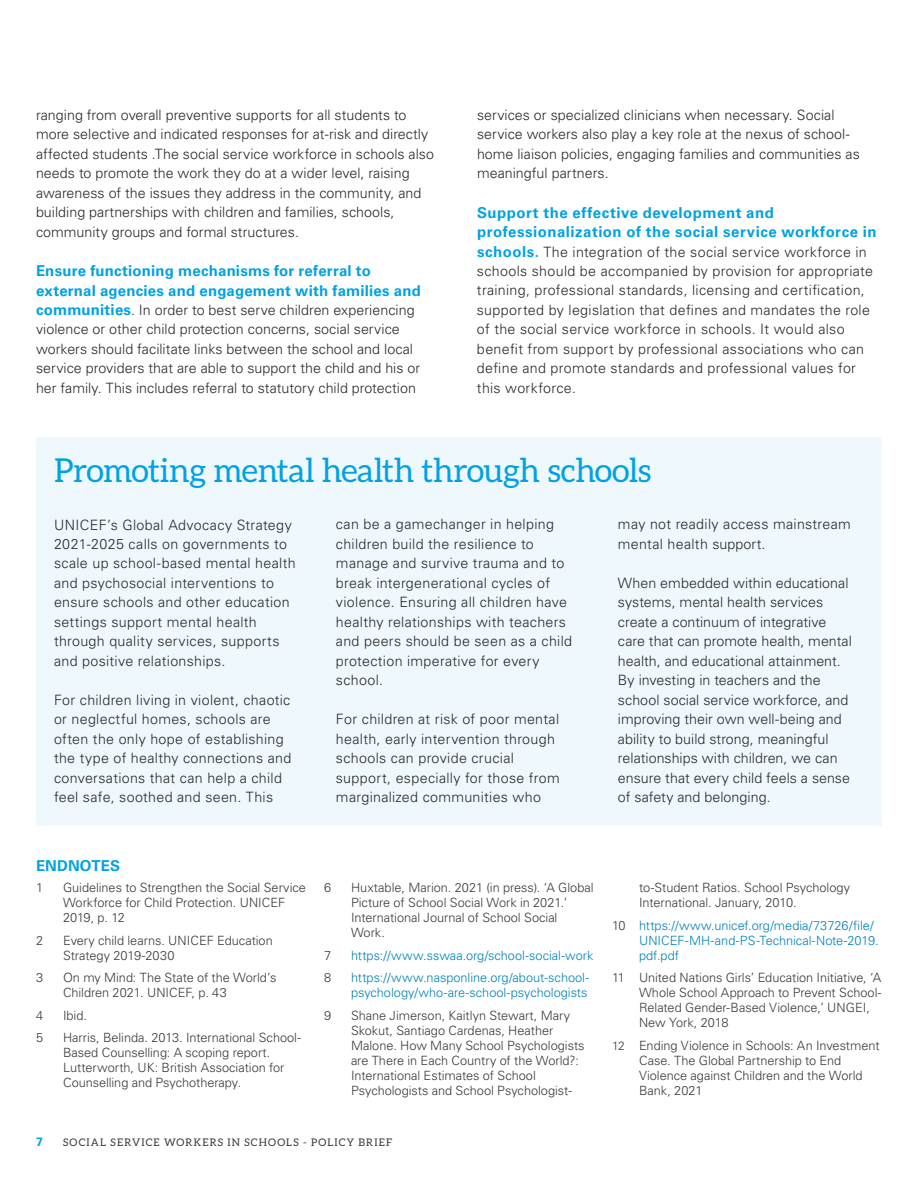
<style>
.page{position:relative;width:918px;height:1188px;background:#fff}
.page>*{position:absolute;margin:0;border:0;box-sizing:border-box;transform-origin:0 0}
.t1{font:33px "Aleo";letter-spacing:-.015em;color:#00a2e3}
.t2{font:700 15px/19.5px "Univers LT Pro 65";letter-spacing:.02em;color:#00a2e3}
.t3{font:300 14.25px/19.5px "Univers LT Pro 45";letter-spacing:.01em;color:#2a2a28}
.t4{font:300 12.75px/15px "Univers LT Pro 45";letter-spacing:-.005em;color:#393a38}
.t5{font:300 12.75px/15px "Univers LT Std";color:#0083b6}
.t6{font:700 12px "Univers LT Pro 65";color:#00a2e3}
.t7{font:10.5px "Aleo";letter-spacing:.11em;color:#393a38}
.s1{font-family:"Univers LT Pro 65";font-weight:700;font-size:15px;color:#00a2e3}
.s2{font-family:"Univers LT Pro 45";color:#393a38}
.s3{font-size:12px}
</style>
<div class="page">
<div style="left:36px;top:438px;width:846px;height:388px;background:#eff8fd"></div>
<p class="t3" style="left:36px;top:105px;width:400px">ranging from overall preventive supports for all students to more selective and indicated responses for at-risk and directly affected students .The social service workforce in schools also needs to promote the work they do at a wider level, raising awareness of the issues they address in the community, and building partnerships with children and families, schools, community groups and formal structures.</p>
<p class="t2" style="left:36px;top:261px;width:386px">Ensure functioning mechanisms for referral to external agencies and engagement with families and</p>
<p class="t3" style="left:36px;top:300px;width:386px"><span class="s1">communities</span>. In order to best serve children experiencing violence or other child protection concerns, social service workers should facilitate links between the school and local service providers that are able to support the child and his or her family. This includes referral to statutory child protection</p>
<p class="t3" style="left:477px;top:105px;width:384px">services or specialized clinicians when necessary. Social service workers also play a key role at the nexus of school&shy;home liaison policies, engaging families and communities as meaningful partners.</p>
<p class="t2" style="left:477px;top:203px;width:401px">Support the effective development and professionalization of the social service workforce in</p>
<p class="t3" style="left:477px;top:242px;width:398px"><span class="s1">schools.</span> The integration of the social service workforce in schools should be accompanied by provision for appropriate training, professional standards, licensing and certification, supported by legislation that defines and mandates the role of the social service workforce in schools. It would also benefit from support by professional associations who can define and promote standards and professional values for this workforce.</p>
<h1 class="t1" style="left:54px;top:452px;width:599px">Promoting mental health through schools</h1>
<p class="t3" style="left:54px;top:515px;width:243px">UNICEF’s Global Advocacy Strategy 2021-2025 calls on governments to scale up school-based mental health and psychosocial interventions to ensure schools and other education settings support mental health through quality services, supports and positive relationships.</p>
<p class="t3" style="left:54px;top:690px;width:239px">For children living in violent, chaotic or neglectful homes, schools are often the only hope of establishing the type of healthy connections and conversations that can help a child feel safe, soothed and seen. This</p>
<p class="t3" style="left:618px;top:515px;width:234px">may not readily access mainstream mental health support.</p>
<p class="t3" style="left:618px;top:573px;width:235px">When embedded within educational systems, mental health services create a continuum of integrative care that can promote health, mental health, and educational attainment.<br>By investing in teachers and the school social service workforce, and improving their own well-being and ability to build strong, meaningful relationships with children, we can ensure that every child feels a sense of safety and belonging.</p>
<p class="t3" style="left:336px;top:515px;width:238px">can be a gamechanger in helping children build the resilience to manage and survive trauma and to break intergenerational cycles of violence. Ensuring all children have healthy relationships with teachers and peers should be seen as a child protection imperative for every school.</p>
<p class="t3" style="left:336px;top:710px;width:225px">For children at risk of poor mental health, early intervention through schools can provide crucial support, especially for those from marginalized communities who</p>
<p class="t2" style="left:36px;top:856px;width:86px">ENDNOTES</p>
<p class="t4" style="left:36px;top:880px;width:9px">1</p>
<p class="t4" style="left:63px;top:880px;width:244px">Guidelines to Strengthen the Social Service<br>Workforce for Child Protection. UNICEF<br>2019, p. 12</p>
<p class="t4" style="left:36px;top:933px;width:9px">2</p>
<p class="t4" style="left:63px;top:933px;width:211px">Every child learns. UNICEF Education<br>Strategy 2019-2030</p>
<p class="t4" style="left:36px;top:970px;width:9px">3</p>
<p class="t4" style="left:63px;top:970px;width:215px">On my Mind: The State of the World’s<br>Children 2021. UNICEF, p. 43</p>
<p class="t4" style="left:36px;top:1008px;width:9px">4</p>
<p class="t4" style="left:63px;top:1008px;width:26px">Ibid.</p>
<p class="t4" style="left:36px;top:1030px;width:9px">5</p>
<p class="t4" style="left:63px;top:1030px;width:240px">Harris, Belinda. 2013. International School-Based Counselling: A scoping report.<br>Lutterworth, UK: British Association for Counselling and Psychotherapy.</p>
<p class="t4" style="left:324px;top:880px;width:9px">6</p>
<p class="t4" style="left:351px;top:880px;width:244px">Huxtable, Marion. 2021 (in press). ‘A Global<br>Picture of School Social Work in 2021.’<br>International Journal of School Social<br>Work.</p>
<p class="t4" style="left:324px;top:948px;width:9px">7</p>
<p class="t5" style="left:351px;top:948px;width:244px">https://www.sswaa.org/school-social-work</p>
<p class="t4" style="left:324px;top:970px;width:9px">8</p>
<p class="t5" style="left:351px;top:970px;width:240px">https://www.nasponline.org/about-school&shy;psychology/who-are-school-psychologists</p>
<p class="t4" style="left:324px;top:1008px;width:9px">9</p>
<p class="t4" style="left:351px;top:1008px;width:235px">Shane Jimerson, Kaitlyn Stewart, Mary Skokut, Santiago Cardenas, Heather Malone. How Many School Psychologists are There in Each Country of the World?:<br>International Estimates of School Psychologists and School Psychologist-</p>
<p class="t6" style="left:36px;top:1134px;width:8px">7</p>
<p class="t7" style="left:63px;top:1136px;width:331px">SOCIAL SERVICE WORKERS IN SCHOOLS - POLICY BRIEF</p>
<p class="t4" style="left:639px;top:880px;width:213px">to-Student Ratios. School Psychology<br>International. January, 2010.</p>
<p class="t5" style="left:639px;top:918px;width:241px;text-indent:-27px"><span class="s2">10</span> https://www.unicef.org/media/73726/file/<br>UNICEF-MH-and-PS-Technical-Note-2019. pdf.pdf</p>
<p class="t4" style="left:639px;top:970px;width:244px;text-indent:-27px">11 United Nations Girls’ Education Initiative, ‘A Whole School Approach to Prevent School-Related Gender-Based Violence,’ UNGEI, New York, 2018</p>
<p class="t4" style="left:639px;top:1038px;width:242px;text-indent:-27px"><span class="s3">12</span> Ending Violence in Schools: An Investment<br>Case. The Global Partnership to End<br>Violence against Children and the World<br>Bank, 2021</p>
</div>
